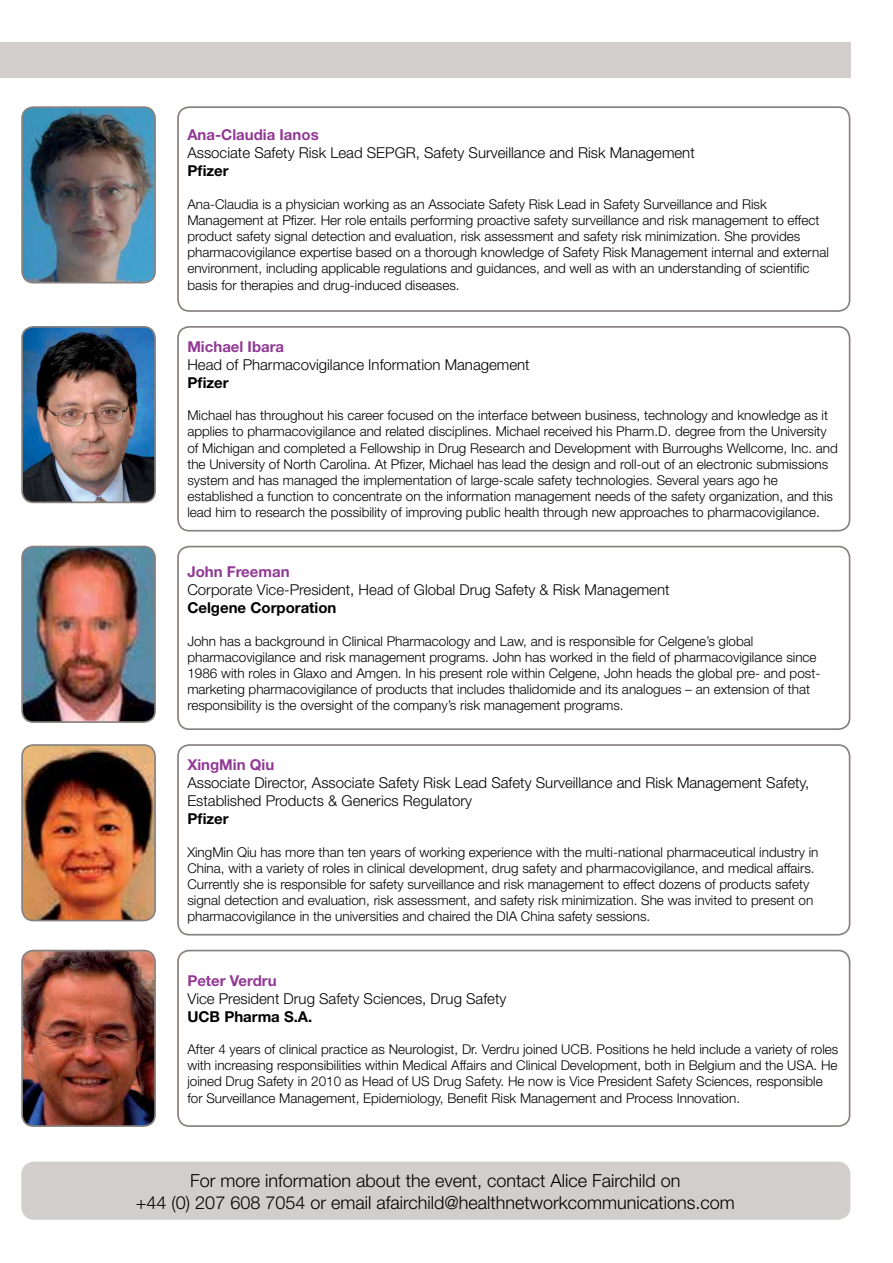
<style>
.page{position:relative;width:893px;height:1263px;background:#fff}
.page>*{position:absolute;margin:0;border:0;box-sizing:border-box;transform-origin:0 0}
.t1{font:300 18px/21.6px "Helvetica Neue";color:#000;text-align:center}
.t2{font:300 15px/18px "Helvetica Neue";color:#000}
.t3{font:700 15px "Helvetica Neue";color:#913995}
.t4{font:700 15px "Helvetica Neue";color:#000}
.t5{font:300 13.5px/16.2px "Helvetica Neue";color:#000}
</style>
<div class="page">
<div style="left:0;top:43px;width:850px;height:35px;background:#d2cecd"></div>
<img style="left:22px;top:109px;width:133px;height:174px">
<div style="left:21px;top:106px;width:135px;height:177px;border:2px solid #88817e;border-radius:11px"></div>
<img style="left:24px;top:327px;width:131px;height:175px">
<div style="left:21px;top:326px;width:135px;height:177px;border:2px solid #88817e;border-radius:11px"></div>
<img style="left:22px;top:547px;width:133px;height:173px">
<div style="left:21px;top:546px;width:135px;height:177px;border:2px solid #88817e;border-radius:11px"></div>
<img style="left:24px;top:747px;width:131px;height:173px">
<div style="left:21px;top:744px;width:135px;height:177px;border:2px solid #88817e;border-radius:11px"></div>
<img style="left:22px;top:950px;width:133px;height:174px">
<div style="left:21px;top:950px;width:135px;height:177px;border:2px solid #88817e;border-radius:11px"></div>
<div style="left:177px;top:106px;width:673px;height:206px;border:2px solid #88817e;border-radius:11px"></div>
<div style="left:177px;top:326px;width:673px;height:205px;border:2px solid #88817e;border-radius:11px"></div>
<div style="left:177px;top:546px;width:673px;height:184px;border:2px solid #88817e;border-radius:11px"></div>
<div style="left:177px;top:744px;width:673px;height:191px;border:2px solid #88817e;border-radius:11px"></div>
<div style="left:177px;top:950px;width:673px;height:177px;border:2px solid #88817e;border-radius:11px"></div>
<div style="left:21px;top:1161px;width:829px;height:59px;background:#d2cecd;border-radius:13px"></div>
<p class="t3" style="left:187px;top:126px;width:133px">Ana-Claudia Ianos</p>
<p class="t2" style="left:187px;top:144px;width:509px">Associate Safety Risk Lead SEPGR, Safety Surveillance and Risk Management</p>
<p class="t4" style="left:187px;top:162px;width:43px">Pfizer</p>
<p class="t5" style="left:187px;top:195px;width:643px">Ana-Claudia is a physician working as an Associate Safety Risk Lead in Safety Surveillance and Risk Management at Pfizer. Her role entails performing proactive safety surveillance and risk management to effect product safety signal detection and evaluation, risk assessment and safety risk minimization. She provides pharmacovigilance expertise based on a thorough knowledge of Safety Risk Management internal and external environment, including applicable regulations and guidances, and well as with an understanding of scientific basis for therapies and drug-induced diseases.</p>
<p class="t3" style="left:187px;top:337px;width:98px">Michael Ibara</p>
<p class="t2" style="left:187px;top:355px;width:344px">Head of Pharmacovigilance Information Management</p>
<p class="t4" style="left:187px;top:373px;width:43px">Pfizer</p>
<p class="t5" style="left:187px;top:407px;width:652px">Michael has throughout his career focused on the interface between business, technology and knowledge as it applies to pharmacovigilance and related disciplines. Michael received his Pharm.D. degree from the University of Michigan and completed a Fellowship in Drug Research and Development with Burroughs Wellcome, Inc. and the University of North Carolina. At Pfizer, Michael has lead the design and roll-out of an electronic submissions system and has managed the implementation of large-scale safety technologies. Several years ago he established a function to concentrate on the information management needs of the safety organization, and this lead him to research the possibility of improving public health through new approaches to pharmacovigilance.</p>
<p class="t3" style="left:187px;top:562px;width:104px">John Freeman</p>
<p class="t2" style="left:187px;top:580px;width:484px">Corporate Vice-President, Head of Global Drug Safety &amp; Risk Management</p>
<p class="t4" style="left:187px;top:598px;width:151px">Celgene Corporation</p>
<p class="t5" style="left:187px;top:632px;width:634px">John has a background in Clinical Pharmacology and Law, and is responsible for Celgene’s global pharmacovigilance and risk management programs. John has worked in the field of pharmacovigilance since 1986 with roles in Glaxo and Amgen. In his present role within Celgene, John heads the global pre- and post&shy;marketing pharmacovigilance of products that includes thalidomide and its analogues – an extension of that responsibility is the oversight of the company’s risk management programs.</p>
<p class="t3" style="left:187px;top:755px;width:88px">XingMin Qiu</p>
<p class="t2" style="left:187px;top:773px;width:623px">Associate Director, Associate Safety Risk Lead Safety Surveillance and Risk Management Safety,<br>Established Products &amp; Generics Regulatory</p>
<p class="t4" style="left:187px;top:809px;width:43px">Pfizer</p>
<p class="t5" style="left:187px;top:843px;width:633px">XingMin Qiu has more than ten years of working experience with the multi-national pharmaceutical industry in China, with a variety of roles in clinical development, drug safety and pharmacovigilance, and medical affairs.<br>Currently she is responsible for safety surveillance and risk management to effect dozens of products safety signal detection and evaluation, risk assessment, and safety risk minimization. She was invited to present on pharmacovigilance in the universities and chaired the DIA China safety sessions.</p>
<p class="t3" style="left:187px;top:971px;width:91px">Peter Verdru</p>
<p class="t2" style="left:187px;top:989px;width:321px">Vice President Drug Safety Sciences, Drug Safety</p>
<p class="t4" style="left:187px;top:1007px;width:127px">UCB Pharma S.A.</p>
<p class="t5" style="left:187px;top:1041px;width:652px">After 4 years of clinical practice as Neurologist, Dr. Verdru joined UCB. Positions he held include a variety of roles with increasing responsibilities within Medical Affairs and Clinical Development, both in Belgium and the USA. He joined Drug Safety in 2010 as Head of US Drug Safety. He now is Vice President Safety Sciences, responsible for Surveillance Management, Epidemiology, Benefit Risk Management and Process Innovation.</p>
<h1 class="t1" style="left:136px;top:1169px;width:601px">For more information about the event, contact Alice Fairchild on<br>+44 (0) 207 608 7054 or email afairchild@healthnetworkcommunications.com</h1>
</div>
